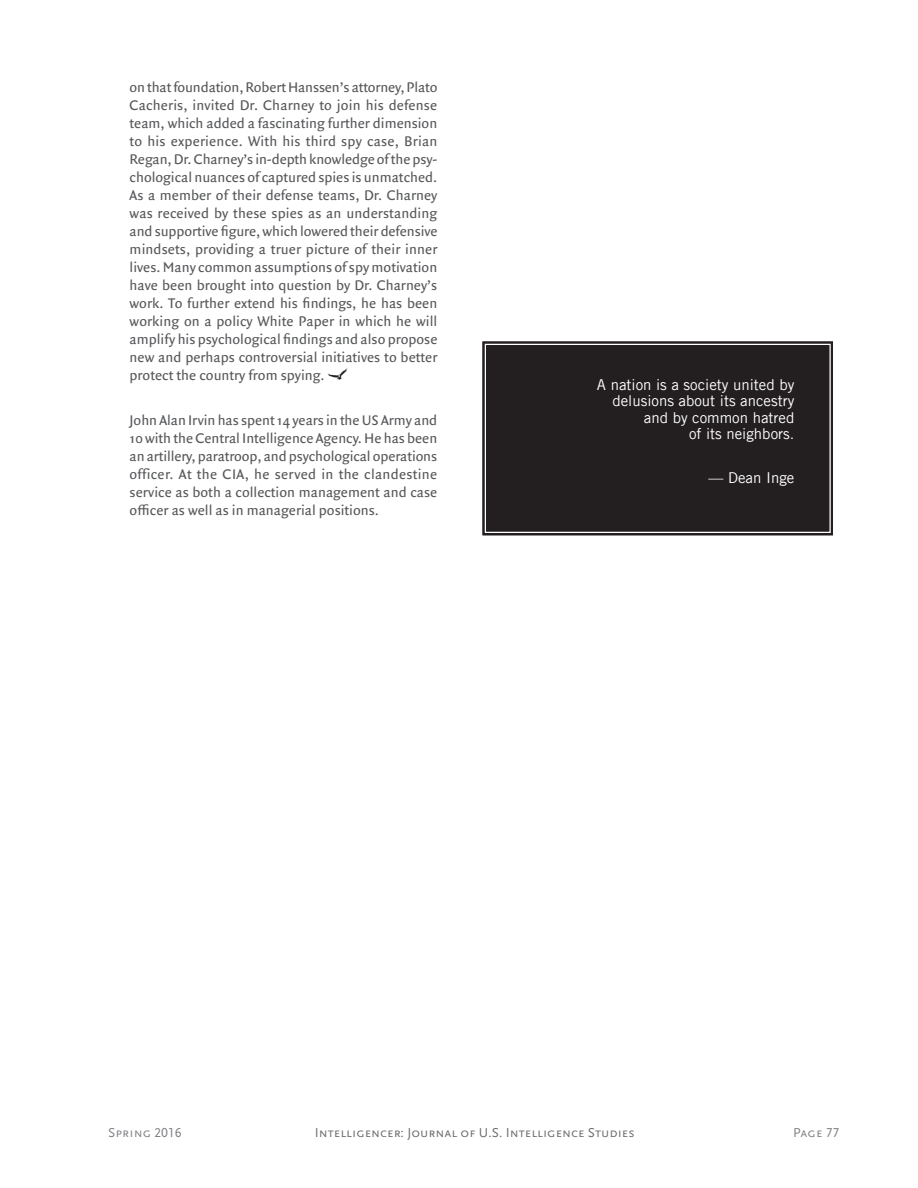
<style>
.page{position:relative;width:918px;height:1188px;background:#fff}
.page>*{position:absolute;margin:0;border:0;box-sizing:border-box;transform-origin:0 0}
.t1{font:15px/18px "Quadraat Sans OT";color:#57585a;text-align:justify}
.t2{font:15px/16.5px "Trade Gothic LT";color:#fff;text-align:right}
.t3{font:13.5px "Scala Sans LF Caps";color:#6c6d70}
.t4{font:13.5px "Scala Sans LF Caps";color:#808285}
.s1{font-family:"Altemus Birds";font-size:12px;color:#231f20}
</style>
<div class="page">
<div style="left:482px;top:341px;width:351px;height:195px;background:#231f20"></div>
<div style="left:485px;top:344px;width:346px;height:189px;border:1px solid #fff"></div>
<p class="t1" style="left:130px;top:79px;width:310px">on that foundation, Robert Hanssen’s attorney, Plato Cacheris, invited Dr. Charney to join his defense team, which added a fascinating further dimension to his experience. With his third spy case, Brian Regan, Dr. Charney’s in-depth knowledge of the psy&shy;chological nuances of captured spies is unmatched.<br>As a member of their defense teams, Dr. Charney was received by these spies as an understanding and supportive figure, which lowered their defensive mindsets, providing a truer picture of their inner lives. Many common assumptions of spy motivation have been brought into question by Dr. Charney’s work. To further extend his findings, he has been working on a policy White Paper in which he will amplify his psychological findings and also propose new and perhaps controversial initiatives to better protect the country from spying. <span class="s1">H</span></p>
<p class="t1" style="left:130px;top:412px;width:309px">John Alan Irvin has spent 14 years in the US Army and 10 with the Central Intelligence Agency. He has been an artillery, paratroop, and psychological operations officer. At the CIA, he served in the clandestine service as both a collection management and case officer as well as in managerial positions.</p>
<p class="t2" style="left:597px;top:376px;width:199px">A nation is a society united by delusions about its ancestry and by common hatred<br>of its neighbors.</p>
<p class="t2" style="left:709px;top:469px;width:87px">— Dean Inge</p>
<p class="t4" style="left:108px;top:1125px;width:75px">Spring 2016</p>
<p class="t3" style="left:315px;top:1125px;width:321px">Intelligencer: Journal of U.S. Intelligence Studies</p>
<p class="t4" style="left:793px;top:1125px;width:48px">Page 77</p>
</div>
